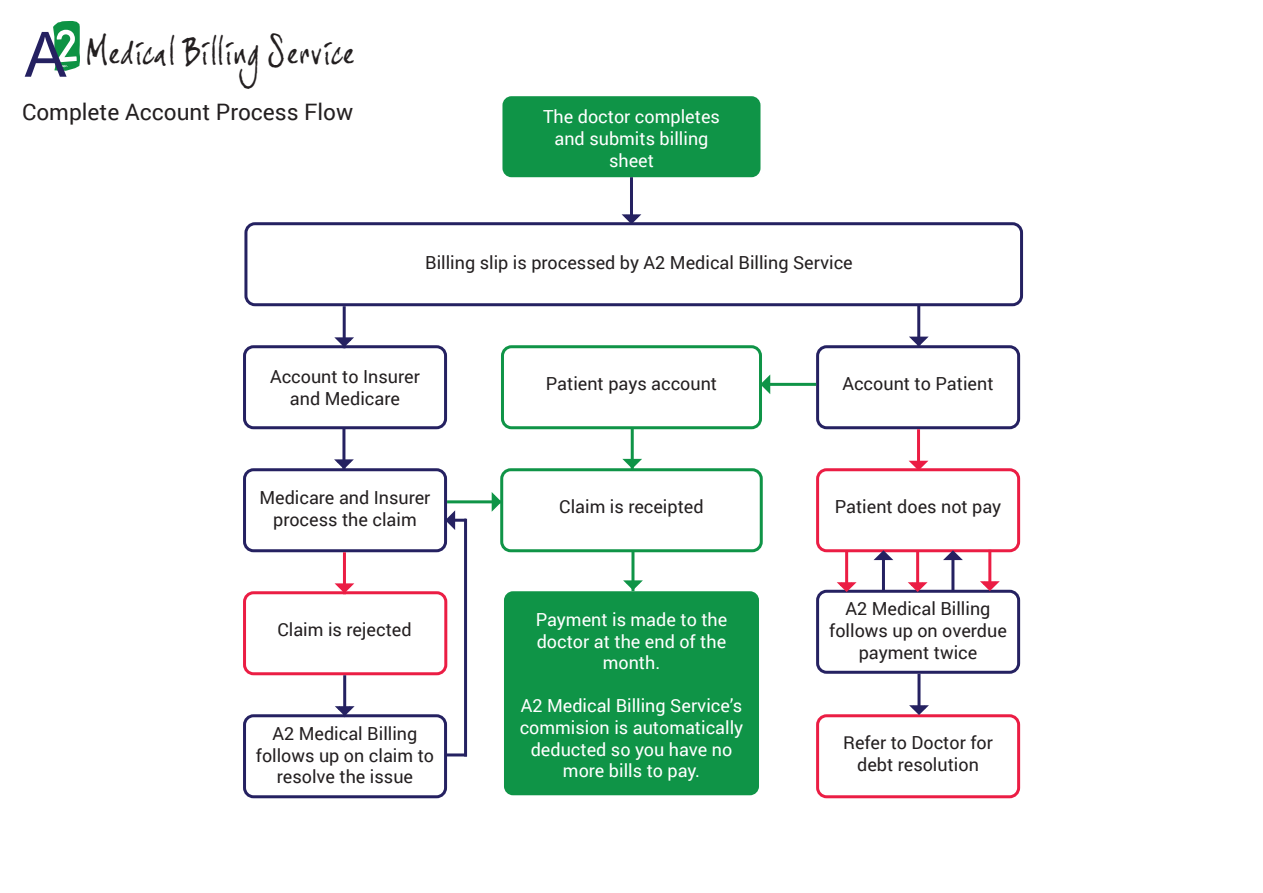
<style>
.page{position:relative;width:1263px;height:893px;background:#fff}
.page>*{position:absolute;margin:0;border:0;box-sizing:border-box;transform-origin:0 0}
.t1{font:32.1px "joe Hand 3";letter-spacing:.035em;color:#231f20}
.t2{font:22.65px "Roboto";color:#231f20}
.t3{font:18px/21.6px "Roboto";color:#231f20;text-align:center}
.t4{font:18px/21.6px "Roboto";color:#fff;text-align:center}
.s1{font-family:"Arial";font-size:62.55px;color:#252161}
.s2{font-family:"Punk'snotdead";font-size:62.55px;color:#0d9344}
</style>
<div class="page">
<div style="left:243px;top:345px;width:204px;height:84px;border:3px solid #252161;border-radius:9px"></div>
<div style="left:243px;top:468px;width:204px;height:84px;border:3px solid #252161;border-radius:9px"></div>
<div style="left:502px;top:96px;width:258px;height:81px;background:#0f9447;border-radius:9px"></div>
<div style="left:244px;top:222px;width:779px;height:84px;border:3px solid #252161;border-radius:9px"></div>
<div style="left:243px;top:714px;width:204px;height:84px;border:3px solid #252161;border-radius:9px"></div>
<div style="left:243px;top:591px;width:204px;height:84px;border:3px solid #eb1d44;border-radius:9px"></div>
<div style="left:500px;top:468px;width:263px;height:84px;border:3px solid #0f9447;border-radius:9px"></div>
<div style="left:816px;top:345px;width:204px;height:84px;border:3px solid #252161;border-radius:9px"></div>
<div style="left:501px;top:345px;width:261px;height:84px;border:3px solid #0f9447;border-radius:9px"></div>
<div style="left:816px;top:468px;width:204px;height:84px;border:3px solid #eb1d44;border-radius:9px"></div>
<div style="left:816px;top:590px;width:204px;height:84px;border:3px solid #252161;border-radius:9px"></div>
<div style="left:504px;top:591px;width:255px;height:204px;background:#0f9447;border-radius:9px"></div>
<div style="left:816px;top:714px;width:204px;height:84px;border:3px solid #eb1d44;border-radius:9px"></div>
<hr style="left:630px;top:177px;width:3px;height:45px;background:#252161">
<svg style="left:621px;top:214px;width:24px;height:12px"></svg>
<hr style="left:917px;top:305px;width:3px;height:41px;background:#252161">
<svg style="left:908px;top:334px;width:24px;height:15px"></svg>
<hr style="left:631px;top:427px;width:3px;height:43px;background:#0f9447">
<svg style="left:622px;top:456px;width:24px;height:15px"></svg>
<hr style="left:631px;top:551px;width:3px;height:40px;background:#0f9447">
<svg style="left:622px;top:578px;width:24px;height:14px"></svg>
<hr style="left:343px;top:306px;width:3px;height:42px;background:#252161">
<svg style="left:334px;top:335px;width:24px;height:14px"></svg>
<hr style="left:342px;top:428px;width:3px;height:42px;background:#252161">
<svg style="left:333px;top:457px;width:24px;height:14px"></svg>
<hr style="left:343px;top:552px;width:3px;height:42px;background:#eb1d44">
<svg style="left:334px;top:583px;width:24px;height:12px"></svg>
<hr style="left:845px;top:551px;width:3px;height:37px;background:#eb1d44">
<svg style="left:836px;top:579px;width:24px;height:15px"></svg>
<hr style="left:882px;top:554px;width:3px;height:37px;background:#252161">
<svg style="left:870px;top:548px;width:24px;height:13px"></svg>
<hr style="left:917px;top:674px;width:3px;height:37px;background:#252161">
<svg style="left:908px;top:702px;width:24px;height:15px"></svg>
<hr style="left:916px;top:551px;width:3px;height:37px;background:#eb1d44">
<svg style="left:907px;top:579px;width:24px;height:15px"></svg>
<hr style="left:951px;top:554px;width:3px;height:37px;background:#252161">
<svg style="left:939px;top:548px;width:24px;height:15px"></svg>
<hr style="left:917px;top:429px;width:3px;height:38px;background:#eb1d44">
<svg style="left:908px;top:460px;width:24px;height:12px"></svg>
<hr style="left:761px;top:383px;width:55px;height:3px;background:#0f9447">
<svg style="left:758px;top:374px;width:15px;height:24px"></svg>
<hr style="left:447px;top:500px;width:54px;height:3px;background:#0f9447">
<svg style="left:489px;top:488px;width:15px;height:24px"></svg>
<hr style="left:343px;top:675px;width:3px;height:42px;background:#252161">
<svg style="left:334px;top:703px;width:24px;height:15px"></svg>
<hr style="left:450px;top:519px;width:16px;height:3px;background:#252161">
<svg style="left:443px;top:510px;width:15px;height:24px"></svg>
<hr style="left:988px;top:550px;width:3px;height:37px;background:#eb1d44">
<svg style="left:979px;top:578px;width:24px;height:15px"></svg>
<hr style="left:447px;top:753px;width:20px;height:3px;background:#252161">
<hr style="left:464px;top:519px;width:3px;height:237px;background:#252161">
<h1 class="t1" style="left:25px;top:33px;width:331px"><span class="s1">A</span><span class="s2">2</span> Medical Billing Service</h1>
<p class="t2" style="left:22px;top:96px;width:333px">Complete Account Process Flow</p>
<p class="t4" style="left:543px;top:106px;width:178px">The doctor completes and submits billing sheet</p>
<p class="t3" style="left:425px;top:251px;width:429px">Billing slip is processed by A2 Medical Billing Service</p>
<p class="t3" style="left:270px;top:365px;width:151px">Account to Insurer and Medicare</p>
<p class="t3" style="left:259px;top:487px;width:173px">Medicare and Insurer process the claim</p>
<p class="t3" style="left:277px;top:619px;width:136px">Claim is rejected</p>
<p class="t3" style="left:256px;top:722px;width:180px">A2 Medical Billing follows up on claim to resolve the issue</p>
<p class="t3" style="left:546px;top:373px;width:173px">Patient pays account</p>
<p class="t3" style="left:842px;top:373px;width:153px">Account to Patient</p>
<p class="t3" style="left:559px;top:496px;width:146px">Claim is receipted</p>
<p class="t4" style="left:536px;top:608px;width:193px">Payment is made to the doctor at the end of the month.</p>
<p class="t4" style="left:520px;top:694px;width:225px">A2 Medical Billing Service’s commision is automatically deducted so you have no more bills to pay.</p>
<p class="t3" style="left:835px;top:496px;width:168px">Patient does not pay</p>
<p class="t3" style="left:829px;top:598px;width:179px">A2 Medical Billing follows up on overdue payment twice</p>
<p class="t3" style="left:843px;top:731px;width:151px">Refer to Doctor for debt resolution</p>
</div>
